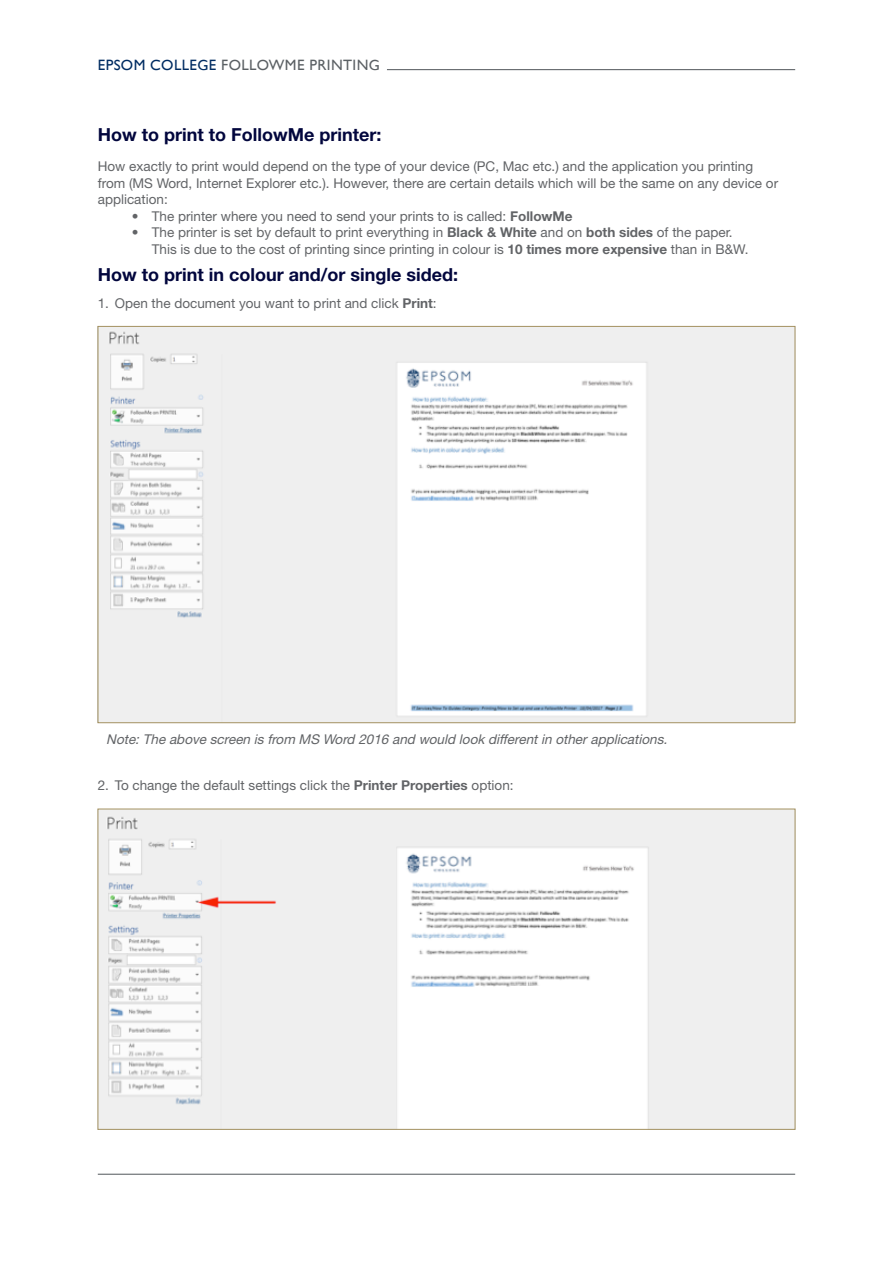
<style>
.page{position:relative;width:893px;height:1263px;background:#fff}
.page>*{position:absolute;margin:0;border:0;box-sizing:border-box;transform-origin:0 0}
.t1{font:700 18px "Helvetica Neue East A";color:#02063d}
.t2{font:15px "Gill Sans";letter-spacing:.025em;color:#5b6064}
.t3{font:13.5px/16.5px "Helvetica Neue";color:#626467}
.t4{font:italic 13.5px "Helvetica Neue East A";color:#626467}
.s1{color:#002c62}
.s2{font-family:"Helvetica Neue East A";font-weight:700}
</style>
<div class="page">
<hr style="left:98px;top:1174px;width:697px;height:1px;background:#5b6064">
<img style="left:100px;top:328px;width:693px;height:393px">
<img style="left:100px;top:811px;width:693px;height:316px">
<hr style="left:387px;top:69px;width:408px;height:1px;background:#5b6064">
<p class="t2" style="left:98px;top:56px;width:284px"><span class="s1">EPSOM COLLEGE</span> FOLLOWME PRINTING</p>
<p class="t1" style="left:98px;top:124px;width:285px">How to print to FollowMe printer:</p>
<p class="t3" style="left:98px;top:158px;width:682px">How exactly to print would depend on the type of your device (PC, Mac etc.) and the application you printing from (MS Word, Internet Explorer etc.). However, there are certain details which will be the same on any device or application:</p>
<p class="t3" style="left:132px;top:208px;width:442px">• The printer where you need to send your prints to is called: <span class="s2">FollowMe</span></p>
<p class="t3" style="left:132px;top:224px;width:602px">• The printer is set by default to print everything in <span class="s2">Black &amp; White</span> and on <span class="s2">both sides</span> of the paper.</p>
<p class="t3" style="left:152px;top:241px;width:598px">This is due to the cost of printing since printing in colour is <span class="s2">10 times more expensive</span> than in B&amp;W.</p>
<p class="t1" style="left:98px;top:263px;width:362px">How to print in colour and/or single sided:</p>
<p class="t3" style="left:98px;top:295px;width:340px">1. Open the document you want to print and click <span class="s2">Print</span>:</p>
<p class="t4" style="left:106px;top:732px;width:562px">Note: The above screen is from MS Word 2016 and would look different in other applications.</p>
<p class="t3" style="left:98px;top:777px;width:417px">2. To change the default settings click the <span class="s2">Printer Properties</span> option:</p>
</div>
